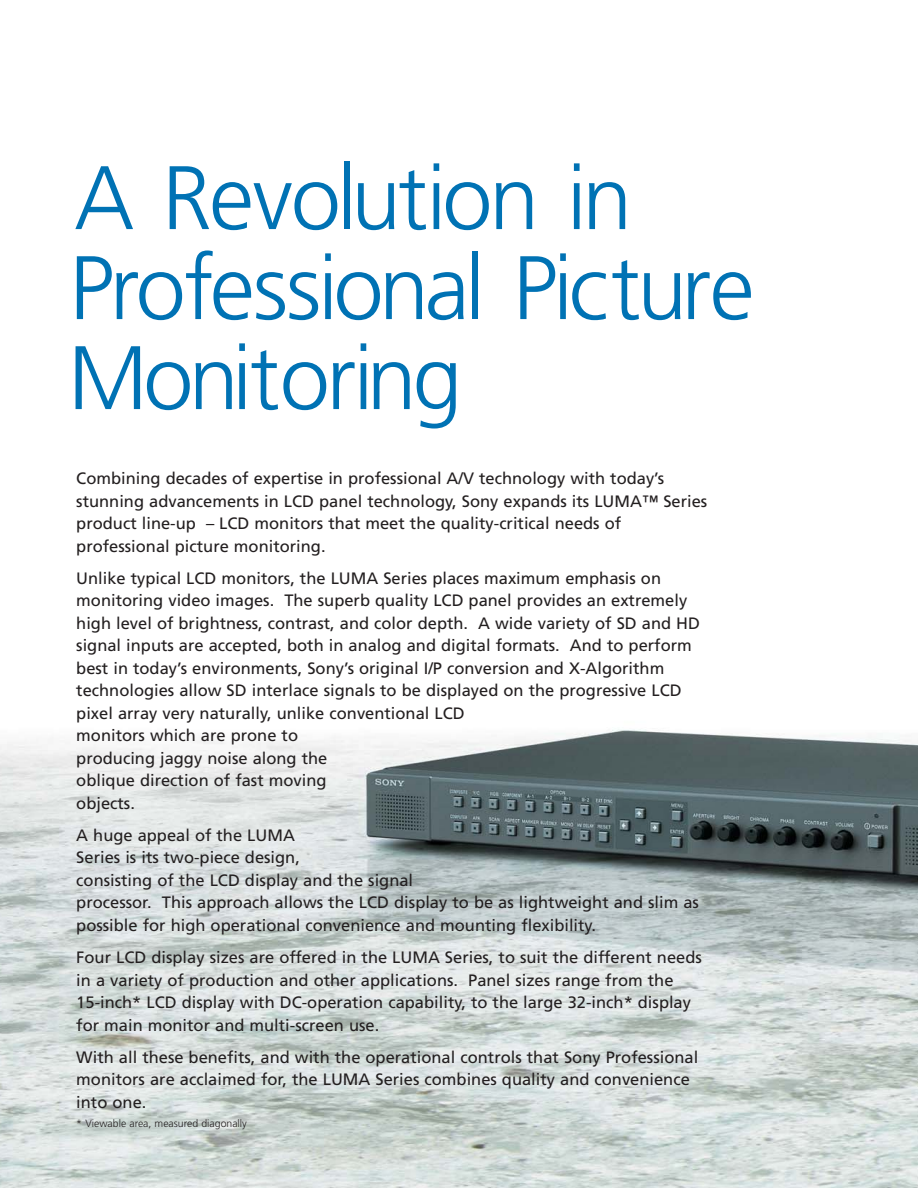
<style>
.page{position:relative;width:918px;height:1188px;background:#fff}
.page>*{position:absolute;margin:0;border:0;box-sizing:border-box;transform-origin:0 0}
.t1{font:300 90px/90px "Frutiger";letter-spacing:-.045em;color:#0072b4}
.t2{font:16.5px/22.5px "Frutiger";color:#231f20}
.t3{font:300 10.5px "Frutiger";color:#231f20}
</style>
<div class="page">
<svg style="left:0;top:729px;width:918px;height:459px;background:#bec6c5"></svg>
<h1 class="t1" style="left:68px;top:160px;width:688px">A Revolution in<br>Professional Picture<br>Monitoring</h1>
<p class="t2" style="left:76px;top:469px;width:633px">Combining decades of expertise in professional A/V technology with today’s stunning advancements in LCD panel technology, Sony expands its LUMA™ Series product line-up – LCD monitors that meet the quality-critical needs of professional picture monitoring.</p>
<p class="t2" style="left:76px;top:568px;width:625px">Unlike typical LCD monitors, the LUMA Series places maximum emphasis on monitoring video images. The superb quality LCD panel provides an extremely high level of brightness, contrast, and color depth. A wide variety of SD and HD signal inputs are accepted, both in analog and digital formats. And to perform best in today’s environments, Sony’s original I/P conversion and X-Algorithm technologies allow SD interlace signals to be displayed on the progressive LCD pixel array very naturally, unlike conventional LCD<br>monitors which are prone to<br>producing jaggy noise along the<br>oblique direction of fast moving<br>objects.</p>
<p class="t2" style="left:76px;top:825px;width:624px">A huge appeal of the LUMA<br>Series is its two-piece design,<br>consisting of the LCD display and the signal<br>processor. This approach allows the LCD display to be as lightweight and slim as possible for high operational convenience and mounting flexibility.</p>
<p class="t2" style="left:76px;top:947px;width:627px">Four LCD display sizes are offered in the LUMA Series, to suit the different needs in a variety of production and other applications. Panel sizes range from the 15-inch* LCD display with DC-operation capability, to the large 32-inch* display for main monitor and multi-screen use.</p>
<p class="t2" style="left:76px;top:1047px;width:623px">With all these benefits, and with the operational controls that Sony Professional monitors are acclaimed for, the LUMA Series combines quality and convenience into one.</p>
<p class="t3" style="left:76px;top:1119px;width:172px">* Viewable area, measured diagonally</p>
</div>
